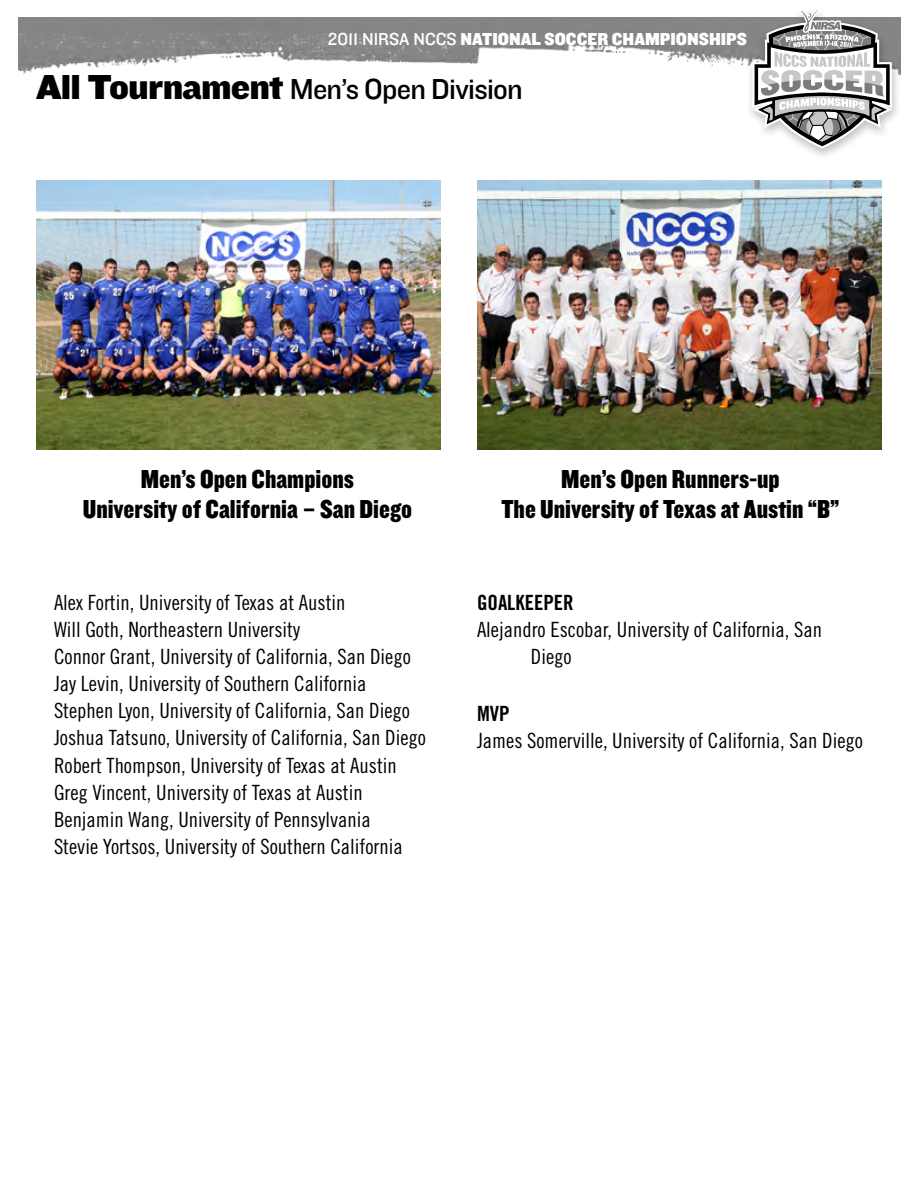
<style>
.page{position:relative;width:918px;height:1188px;background:#fff}
.page>*{position:absolute;margin:0;border:0;box-sizing:border-box;transform-origin:0 0}
.t1{font:30px "Knockout HTF31 Junior Middlewt";letter-spacing:-.025em;color:#000}
.t2{font:27px/30px "Knockout HTF70 Full Welterwt";color:#000;text-align:center}
.t3{font:21px/27px "Trade Gothic Cond Eighteen";color:#000}
.t4{font:21px "Trade Gothic Bold Cond Twenty";color:#000}
.t5{font:18px "Knockout HTF71 Full Middlewt";color:#fff}
.s1{font-family:"Knockout HTF31 Junior Middlewt"}
.s2{font-family:"Knockout HTF72 Full Cruiserwt";font-size:36px}
</style>
<div class="page">
<img style="left:18px;top:18px;width:727px;height:57px">
<img style="left:36px;top:180px;width:405px;height:270px">
<img style="left:477px;top:180px;width:405px;height:270px">
<div style="left:745px;top:6px;width:157px;height:155px;background:#000;opacity:.25"></div>
<svg style="left:752px;top:9px;width:140px;height:140px"></svg>
<p class="t5" style="left:328px;top:29px;width:421px"><span class="s1">2011 NIRSA NCCS</span> NATIONAL SOCCER CHAMPIONSHIPS</p>
<h1 class="t1" style="left:36px;top:73px;width:488px"><span class="s2">All Tournament</span> Men’s Open Division</h1>
<p class="t2" style="left:83px;top:465px;width:331px">Men’s Open Champions<br>University of California – San Diego</p>
<p class="t2" style="left:501px;top:465px;width:340px">Men’s Open Runners-up<br>The University of Texas at Austin “B”</p>
<p class="t3" style="left:54px;top:589px;width:374px">Alex Fortin, University of Texas at Austin<br>Will Goth, Northeastern University<br>Connor Grant, University of California, San Diego Jay Levin, University of Southern California Stephen Lyon, University of California, San Diego Joshua Tatsuno, University of California, San Diego Robert Thompson, University of Texas at Austin Greg Vincent, University of Texas at Austin Benjamin Wang, University of Pennsylvania<br>Stevie Yortsos, University of Southern California</p>
<p class="t4" style="left:477px;top:590px;width:95px">GOALKEEPER</p>
<p class="t3" style="left:531px;top:616px;width:293px;text-indent:-54px">Alejandro Escobar, University of California, San<br>Diego</p>
<p class="t4" style="left:477px;top:701px;width:34px">MVP</p>
<p class="t3" style="left:477px;top:727px;width:388px">James Somerville, University of California, San Diego</p>
</div>
